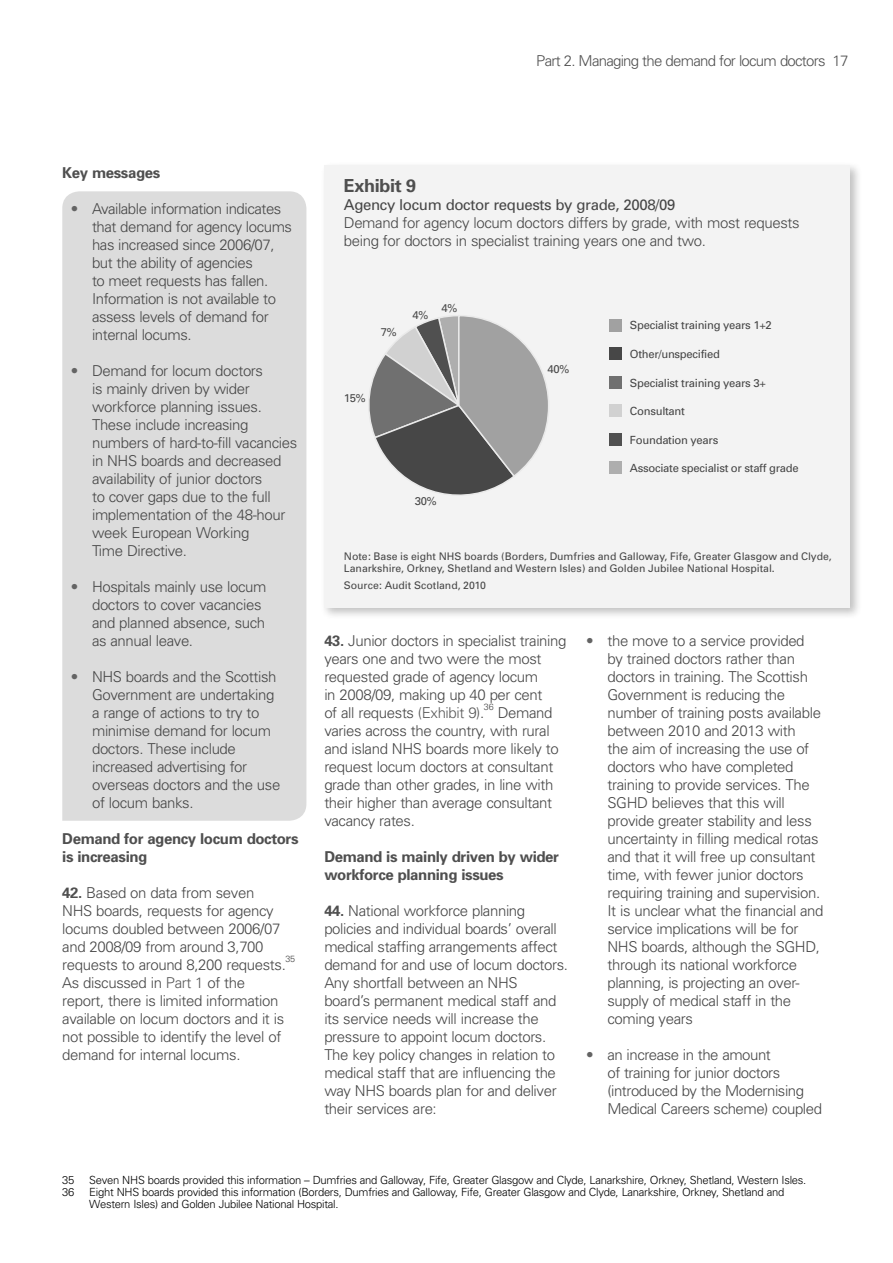
<style>
.page{position:relative;width:893px;height:1263px;background:#fff}
.page>*{position:absolute;margin:0;border:0;box-sizing:border-box;transform-origin:0 0}
.t1{font:700 18px "Univers";letter-spacing:-.02em;color:#4f4f4f}
.t2{font:300 15px/18px "Univers";letter-spacing:-.025em;color:#464646}
.t3{font:700 15px/18px "Univers";letter-spacing:-.025em;color:#4f4f4f}
.t4{font:300 15px "Univers";letter-spacing:-.05em;color:#4f4f4f}
.t5{font:300 11.25px/12px "Univers";letter-spacing:-.025em;color:#000}
.t6{font:11.25px "Univers";letter-spacing:-.025em;color:#464646}
.t7{font:10.5px/12.6px "Univers";letter-spacing:-.005em;color:#464646}
.t8{font:300 9px "Univers";color:#464646}
.s1{color:#646464}
.s2{font-weight:700;color:#4f4f4f}
.s3{color:#595959}
.s4{font-weight:400}
</style>
<div class="page">
<div style="left:62px;top:191px;width:244px;height:630px;background:#dcdcdc"></div>
<div style="left:320px;top:161px;width:542px;height:459px;background:#000;opacity:.25"></div>
<div style="left:324px;top:165px;width:526px;height:442px;background:#f3f3f3"></div>
<div style="left:609px;top:319px;width:13px;height:12px;background:#a1a1a1"></div>
<div style="left:609px;top:347px;width:13px;height:13px;background:#474747"></div>
<div style="left:609px;top:404px;width:13px;height:13px;background:#d1d1d1"></div>
<div style="left:609px;top:376px;width:13px;height:12px;background:#707070"></div>
<div style="left:609px;top:461px;width:13px;height:13px;background:#aeaeae"></div>
<div style="left:609px;top:433px;width:13px;height:13px;background:#505050"></div>
<svg style="left:369px;top:316px;width:179px;height:180px"></svg>
<p class="t4" style="left:536px;top:52px;width:314px">Part 2. Managing the demand for locum doctors 17</p>
<p class="t3" style="left:62px;top:163px;width:99px">Key messages</p>
<p class="t2" style="left:92px;top:199px;width:201px;text-indent:-21px"><span class="s1">•</span> Available information indicates that demand for agency locums has increased since 2006/07, but the ability of agencies<br>to meet requests has fallen.<br>Information is not available to assess levels of demand for internal locums.</p>
<p class="t2" style="left:92px;top:361px;width:207px;text-indent:-21px"><span class="s1">•</span> Demand for locum doctors<br>is mainly driven by wider workforce planning issues.<br>These include increasing numbers of hard-to-fill vacancies in NHS boards and decreased availability of junior doctors<br>to cover gaps due to the full implementation of the 48-hour week European Working<br>Time Directive.</p>
<p class="t2" style="left:92px;top:577px;width:176px;text-indent:-21px"><span class="s1">•</span> Hospitals mainly use locum doctors to cover vacancies and planned absence, such as annual leave.</p>
<p class="t2" style="left:92px;top:667px;width:190px;text-indent:-21px"><span class="s1">•</span> NHS boards and the Scottish<br>Government are undertaking a range of actions to try to minimise demand for locum doctors. These include increased advertising for overseas doctors and the use of locum banks.</p>
<p class="t3" style="left:62px;top:829px;width:238px">Demand for agency locum doctors is increasing</p>
<p class="t2" style="left:62px;top:883px;width:225px"><span class="s2">42.</span> Based on data from seven<br>NHS boards, requests for agency locums doubled between 2006/07 and 2008/09 from around 3,700 requests to around 8,200 requests.</p>
<p class="t8" style="left:285px;top:954px;width:11px">35</p>
<p class="t2" style="left:62px;top:973px;width:223px">As discussed in <span class="s3">Part 1</span> of the report, there is limited information available on locum doctors and it is not possible to identify the level of demand for internal locums.</p>
<p class="t1" style="left:344px;top:175px;width:74px">Exhibit 9</p>
<p class="t2" style="left:344px;top:196px;width:457px"><span class="s4">Agency locum doctor requests by grade, 2008/09<br></span>Demand for agency locum doctors differs by grade, with most requests being for doctors in specialist training years one and two.</p>
<p class="t6" style="left:381px;top:325px;width:17px">7%</p>
<p class="t6" style="left:412px;top:308px;width:17px">4%</p>
<p class="t6" style="left:441px;top:301px;width:17px">4%</p>
<p class="t6" style="left:344px;top:391px;width:23px">15%</p>
<p class="t6" style="left:415px;top:495px;width:23px">30%</p>
<p class="t6" style="left:547px;top:363px;width:23px">40%</p>
<p class="t6" style="left:630px;top:319px;width:143px">Specialist training years 1+2</p>
<p class="t6" style="left:630px;top:347px;width:91px">Other/unspecified</p>
<p class="t6" style="left:630px;top:376px;width:137px">Specialist training years 3+</p>
<p class="t6" style="left:630px;top:404px;width:56px">Consultant</p>
<p class="t6" style="left:630px;top:433px;width:90px">Foundation years</p>
<p class="t6" style="left:630px;top:462px;width:170px">Associate specialist or staff grade</p>
<p class="t7" style="left:344px;top:550px;width:489px">Note: Base is eight NHS boards (Borders, Dumfries and Galloway, Fife, Greater Glasgow and Clyde,<br>Lanarkshire, Orkney, Shetland and Western Isles) and Golden Jubilee National Hospital.</p>
<p class="t7" style="left:344px;top:579px;width:144px">Source: Audit Scotland, 2010</p>
<p class="t2" style="left:324px;top:631px;width:244px"><span class="s2">43.</span> Junior doctors in specialist training years one and two were the most requested grade of agency locum<br>in 2008/09, making up 40 per cent<br>of all requests <span class="s3">(Exhibit 9)</span>.</p>
<p class="t8" style="left:484px;top:701px;width:11px">36</p>
<p class="t2" style="left:324px;top:703px;width:236px;text-indent:173px">Demand varies across the country, with rural and island NHS boards more likely to request locum doctors at consultant grade than other grades, in line with their higher than average consultant vacancy rates.</p>
<p class="t3" style="left:324px;top:847px;width:236px">Demand is mainly driven by wider workforce planning issues</p>
<p class="t2" style="left:324px;top:901px;width:245px"><span class="s2">44.</span> National workforce planning policies and individual boards’ overall medical staffing arrangements affect demand for and use of locum doctors.<br>Any shortfall between an NHS<br>board’s permanent medical staff and its service needs will increase the pressure to appoint locum doctors.<br>The key policy changes in relation to medical staff that are influencing the way NHS boards plan for and deliver their services are:</p>
<p class="t2" style="left:607px;top:631px;width:218px;text-indent:-21px"><span class="s1">•</span> the move to a service provided by trained doctors rather than doctors in training. The Scottish<br>Government is reducing the number of training posts available between 2010 and 2013 with<br>the aim of increasing the use of doctors who have completed training to provide services. The<br>SGHD believes that this will provide greater stability and less uncertainty in filling medical rotas and that it will free up consultant time, with fewer junior doctors requiring training and supervision.<br>It is unclear what the financial and service implications will be for<br>NHS boards, although the SGHD, through its national workforce planning, is projecting an over&shy;supply of medical staff in the coming years</p>
<p class="t2" style="left:607px;top:1045px;width:216px;text-indent:-21px"><span class="s1">•</span> an increase in the amount<br>of training for junior doctors (introduced by the Modernising<br>Medical Careers scheme) coupled</p>
<p class="t5" style="left:62px;top:1173px;width:14px">35</p>
<p class="t5" style="left:89px;top:1173px;width:719px">Seven NHS boards provided this information – Dumfries and Galloway, Fife, Greater Glasgow and Clyde, Lanarkshire, Orkney, Shetland, Western Isles.</p>
<p class="t5" style="left:62px;top:1185px;width:14px">36</p>
<p class="t5" style="left:89px;top:1185px;width:696px">Eight NHS boards provided this information (Borders, Dumfries and Galloway, Fife, Greater Glasgow and Clyde, Lanarkshire, Orkney, Shetland and<br>Western Isles) and Golden Jubilee National Hospital.</p>
</div>
